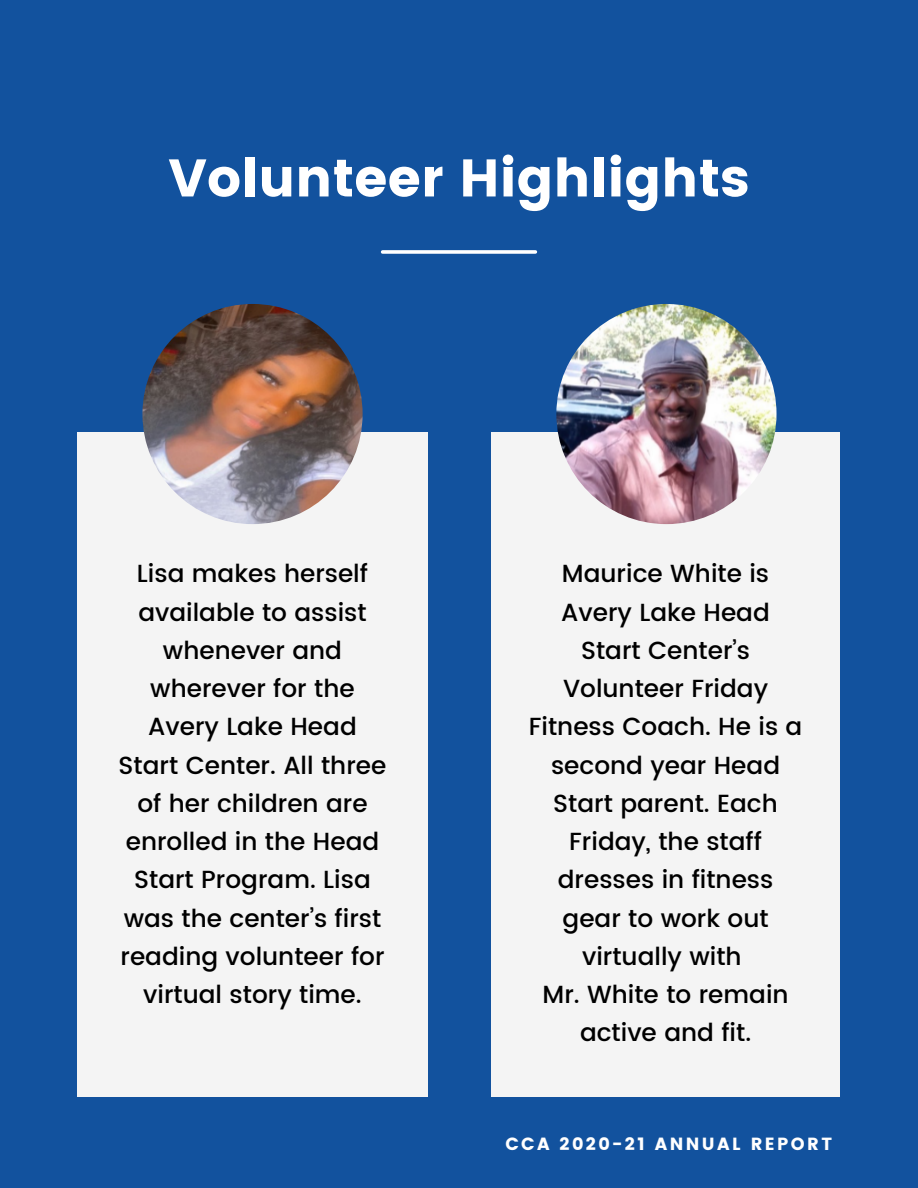
<style>
.page{position:relative;width:918px;height:1188px;background:#12529e}
.page>*{position:absolute;margin:0;border:0;box-sizing:border-box;transform-origin:0 0}
.t1{font:52.8px "Poppins";color:#fff}
.t2{font:500 24.75px/38.2px "Poppins";color:#000;text-align:center}
.t3{font:17.55px "Poppins";letter-spacing:.135em;color:#fff}
</style>
<div class="page">
<div style="left:491px;top:432px;width:349px;height:665px;background:#f4f4f4"></div>
<svg style="left:383px;top:250px;width:153px;height:4px"></svg>
<img style="left:556px;top:304px;width:221px;height:220px;border-radius:50%">
<div style="left:77px;top:432px;width:351px;height:665px;background:#f4f4f4"></div>
<img style="left:142px;top:304px;width:221px;height:220px;border-radius:50%">
<h1 class="t1" style="left:168px;top:147px;width:583px">Volunteer Highlights</h1>
<p class="t2" style="left:119px;top:555px;width:269px">Lisa makes herself available to assist whenever and wherever for the<br>Avery Lake Head<br>Start Center. All three of her children are enrolled in the Head<br>Start Program. Lisa was the center’s first reading volunteer for virtual story time.</p>
<p class="t2" style="left:529px;top:555px;width:275px">Maurice White is<br>Avery Lake Head<br>Start Center’s<br>Volunteer Friday<br>Fitness Coach. He is a second year Head<br>Start parent. Each<br>Friday, the staff dresses in fitness gear to work out virtually with<br>Mr. White to remain active and fit.</p>
<p class="t3" style="left:505px;top:1134px;width:328px">CCA 2020-21 ANNUAL REPORT</p>
</div>
